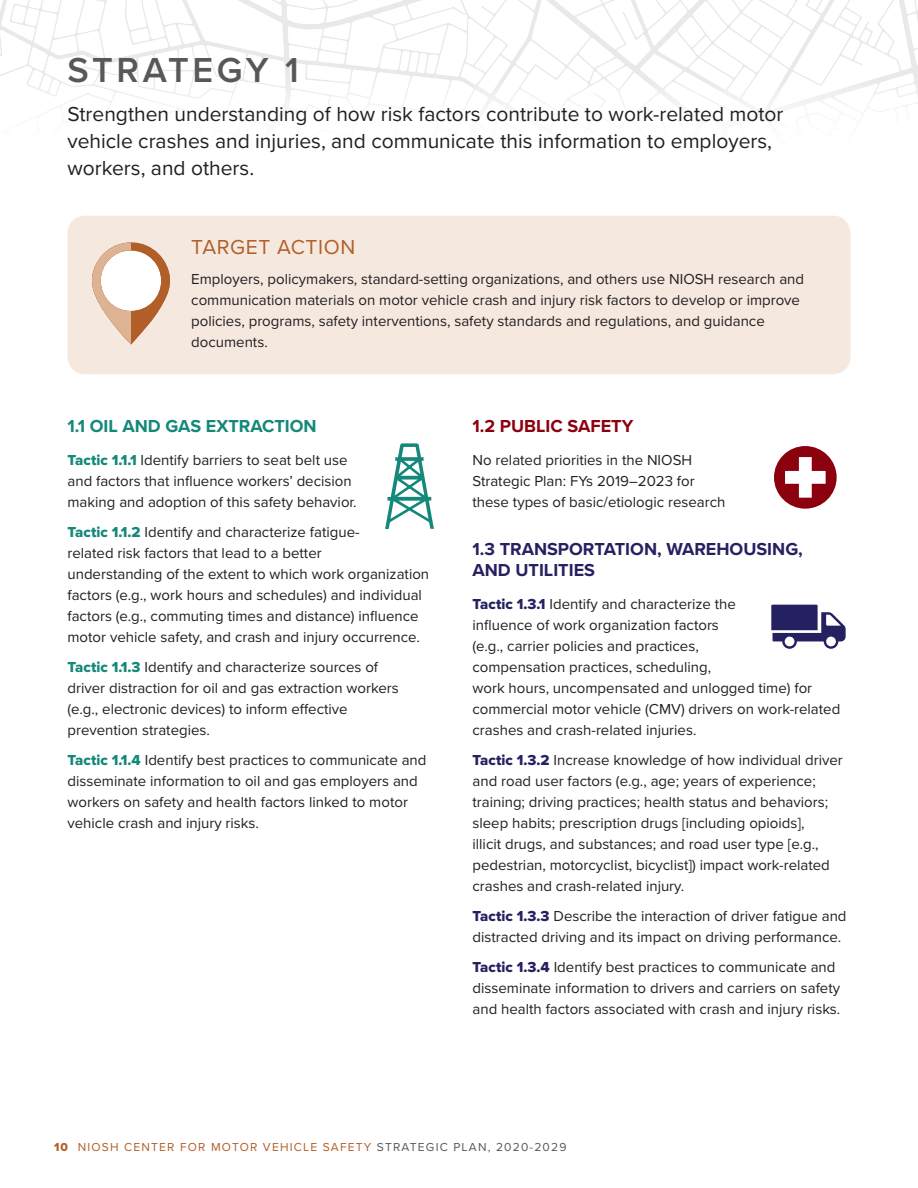
<style>
.page{position:relative;width:918px;height:1188px;background:#fff}
.page>*{position:absolute;margin:0;border:0;box-sizing:border-box;transform-origin:0 0}
.Page_Head{font:600 36px "Proxima Nova";letter-spacing:.1em;color:#57585a}
.Page_Head_2{font:21px/27px "Proxima Nova";color:#231f20}
.Target_Head{font:21px "Proxima Nova";letter-spacing:.03em;color:#b25e28}
.Strategy_Head_Trans{font:700 18px/21px "Proxima Nova";color:#252161}
.Strategy_Head_Oil{font:700 18px "Proxima Nova";color:#148879}
.Strategy_Head_Pub_Sa{font:700 18px "Proxima Nova";color:#8b010e}
.Body{font:15px/21px "Proxima Nova";color:#231f20}
.t1{font:12px "Proxima Nova";letter-spacing:.1em;color:#b25e28}
.s1{font-family:"Proxima Nova Extrabld";color:#148879}
.s2{font-family:"Proxima Nova Extrabld";color:#252161}
.s3{font-family:"Proxima Nova Extrabld"}
.s4{color:#57585a}
</style>
<div class="page">
<svg style="left:0;top:0;width:918px;height:107px"></svg>
<div style="left:68px;top:216px;width:782px;height:158px;background:#f5e9df;border-radius:18px"></div>
<svg style="left:131px;top:242px;width:39px;height:102px"></svg>
<svg style="left:92px;top:242px;width:39px;height:102px"></svg>
<svg style="left:385px;top:443px;width:49px;height:86px"></svg>
<svg style="left:774px;top:446px;width:63px;height:63px"></svg>
<svg style="left:771px;top:605px;width:75px;height:44px"></svg>
<p class="Page_Head" style="left:68px;top:49px;width:233px">STRATEGY 1</p>
<p class="Page_Head_2" style="left:68px;top:101px;width:718px">Strengthen understanding of how risk factors contribute to work-related motor vehicle crashes and injuries, and communicate this information to employers, workers, and others.</p>
<p class="Target_Head" style="left:191px;top:234px;width:166px">TARGET ACTION</p>
<p class="Body" style="left:191px;top:268px;width:614px">Employers, policymakers, standard-setting organizations, and others use NIOSH research and communication materials on motor vehicle crash and injury risk factors to develop or improve policies, programs, safety interventions, safety standards and regulations, and guidance documents.</p>
<p class="Strategy_Head_Oil" style="left:68px;top:415px;width:251px">1.1 OIL AND GAS EXTRACTION</p>
<p class="Body" style="left:68px;top:450px;width:291px"><span class="s1">Tactic 1.1.1</span> Identify barriers to seat belt use and factors that influence workers’ decision making and adoption of this safety behavior.</p>
<p class="Body" style="left:68px;top:522px;width:363px"><span class="s1">Tactic 1.1.2</span> Identify and characterize fatigue-<br>related risk factors that lead to a better<br>understanding of the extent to which work organization factors (e.g., work hours and schedules) and individual factors (e.g., commuting times and distance) influence motor vehicle safety, and crash and injury occurrence.</p>
<p class="Body" style="left:68px;top:657px;width:333px"><span class="s1">Tactic 1.1.3</span> Identify and characterize sources of driver distraction for oil and gas extraction workers (e.g., electronic devices) to inform effective prevention strategies.</p>
<p class="Body" style="left:68px;top:750px;width:361px"><span class="s1">Tactic 1.1.4</span> Identify best practices to communicate and disseminate information to oil and gas employers and workers on safety and health factors linked to motor vehicle crash and injury risks.</p>
<p class="Strategy_Head_Pub_Sa" style="left:472px;top:415px;width:162px">1.2 PUBLIC SAFETY</p>
<p class="Body" style="left:472px;top:450px;width:254px">No related priorities in the NIOSH<br>Strategic Plan: FYs 2019–2023 for these types of basic/etiologic research</p>
<p class="Strategy_Head_Trans" style="left:472px;top:539px;width:332px">1.3 TRANSPORTATION, WAREHOUSING,<br>AND UTILITIES</p>
<p class="Body" style="left:472px;top:594px;width:369px"><span class="s2">Tactic 1.3.1</span> Identify and characterize the<br>influence of work organization factors<br>(e.g., carrier policies and practices,<br>compensation practices, scheduling,<br>work hours, uncompensated and unlogged time) for commercial motor vehicle (CMV) drivers on work-related crashes and crash-related injuries.</p>
<p class="Body" style="left:472px;top:750px;width:372px"><span class="s2">Tactic 1.3.2</span> Increase knowledge of how individual driver and road user factors (e.g., age; years of experience; training; driving practices; health status and behaviors; sleep habits; prescription drugs [including opioids],<br>illicit drugs, and substances; and road user type [e.g., pedestrian, motorcyclist, bicyclist]) impact work-related crashes and crash-related injury.</p>
<p class="Body" style="left:472px;top:906px;width:376px"><span class="s2">Tactic 1.3.3</span> Describe the interaction of driver fatigue and distracted driving and its impact on driving performance.</p>
<p class="Body" style="left:472px;top:957px;width:369px"><span class="s2">Tactic 1.3.4</span> Identify best practices to communicate and disseminate information to drivers and carriers on safety and health factors associated with crash and injury risks.</p>
<p class="t1" style="left:54px;top:1140px;width:514px"><span class="s3">10</span> NIOSH CENTER FOR MOTOR VEHICLE SAFETY <span class="s4">STRATEGIC PLAN, 2020-2029</span></p>
</div>
